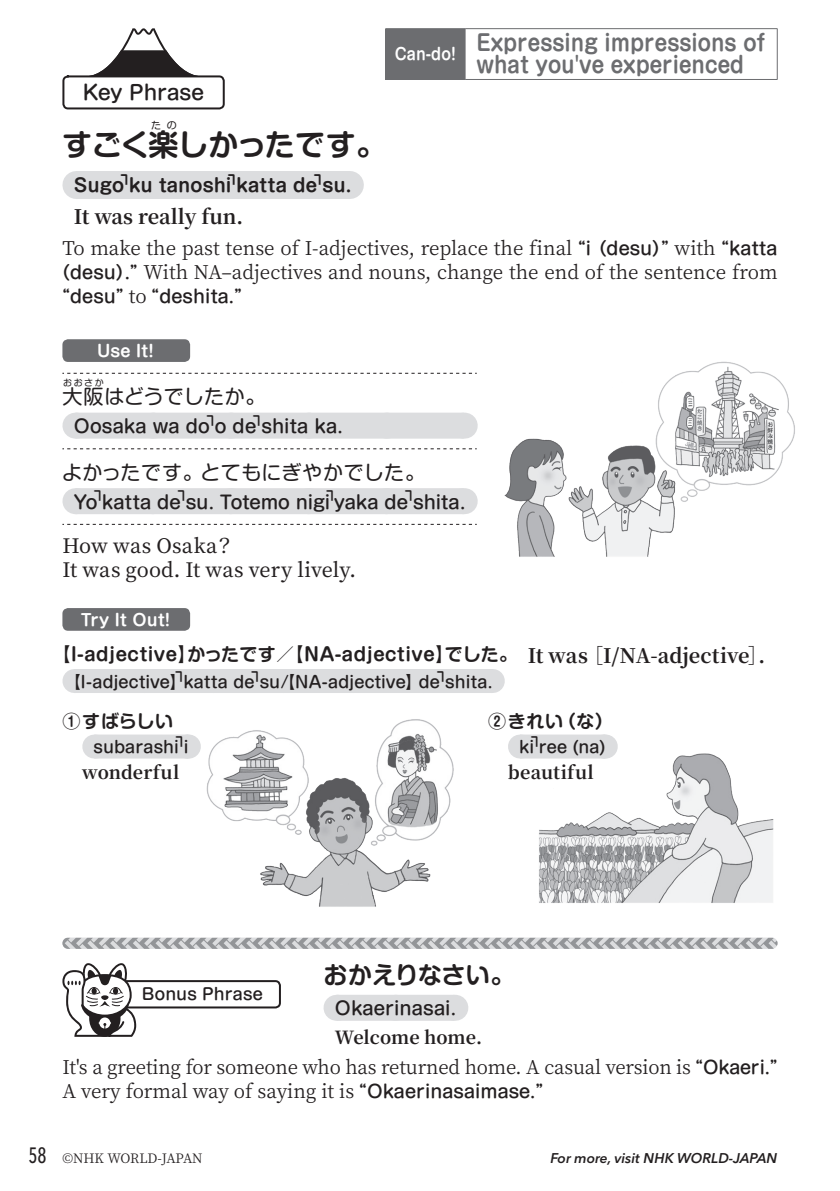
<style>
.page{position:relative;width:840px;height:1191px;background:#fff}
.page>*{position:absolute;margin:0;border:0;box-sizing:border-box;transform-origin:0 0}
.t1{font:700 30px "Shin M Go Pr 6 De";letter-spacing:-.015em;color:#231f20}
.t2{font:700 24px "Shin M Go Pr 6 De";letter-spacing:-.005em;color:#231f20}
.t3{font:700 22px/22px "Shin M Go Pr 6 De";color:#6c6d70;scale:.9 1}
.t4{font:500 20px/24px "Noto Serif CJ Kjp";letter-spacing:.005em;color:#231f20}
.t5{font:700 20px "Noto Serif CJ Kjp";color:#231f20}
.t6{font:20px "Shin M Go Pr 6";letter-spacing:.02em;color:#231f20}
.t7{font:500 20px "Shin M Go Pr 6";letter-spacing:-.01em;color:#231f20}
.t8{font:19px/24px "Noto Serif CJ Kjp";color:#231f20;text-align:center}
.t9{font:500 18px "Shin M Go Pr 6";color:#231f20}
.t10{font:700 18px "Shin M Go Pr 6 De";letter-spacing:.02em;color:#231f20}
.t11{font:700 18px "Noto Serif CJ Kjp";color:#231f20}
.t12{font:700 18px "Shin M Go Pr 6 De";color:#231f20}
.t13{font:500 17.6px "Shin M Go Pr 6";color:#231f20}
.t14{font:500 16px "Shin M Go Pr 6";letter-spacing:.005em;color:#231f20}
.t15{font:700 16px "Shin M Go Pr 6 De";letter-spacing:.01em;color:#fff}
.t16{font:italic 600 14px "Avenir Next LT Pro";color:#231f20}
.t17{font:500 14px "Shin M Go Pr 6";color:#231f20}
.t18{font:700 14px "Shin M Go Pr 6 De";color:#231f20}
.t19{font:13px "Noto Serif CJ Kjp";letter-spacing:-.015em;color:#231f20}
.t20{font:10px "Shin M Go Pr 6";color:#231f20}
.t21{font:9px "Shin M Go Pro";color:#231f20}
.s1{font-family:"Shin M Go Pr 6";font-weight:500;font-size:17.6px}
.s2{font-family:"Noto Serif CJ Kjp";font-weight:400;font-size:19px}
.s3{font-family:"Avenir Next LT Pro";font-weight:500;font-stretch:condensed;font-size:22px}
</style>
<div class="page">
<svg style="left:93px;top:28px;width:101px;height:47px"></svg>
<div style="left:62px;top:75px;width:163px;height:34px;border:2px solid #231f20;border-radius:5px"></div>
<div style="left:76px;top:171px;width:272px;height:28px;background:#dcdddf"></div>
<svg style="left:348px;top:171px;width:1px;height:28px"></svg>
<svg style="left:62px;top:373px;width:414px;height:1px"></svg>
<svg style="left:62px;top:448px;width:414px;height:1px"></svg>
<svg style="left:62px;top:524px;width:414px;height:1px"></svg>
<div style="left:62px;top:339px;width:128px;height:23px;background:#6c6d70;border-radius:6px"></div>
<img style="left:504px;top:361px;width:291px;height:196px">
<div style="left:75px;top:412px;width:388px;height:26px;background:#dcdddf"></div>
<svg style="left:153px;top:412px;width:271px;height:1px"></svg>
<svg style="left:463px;top:412px;width:1px;height:26px"></svg>
<div style="left:75px;top:488px;width:388px;height:26px;background:#dcdddf"></div>
<svg style="left:463px;top:488px;width:1px;height:26px"></svg>
<div style="left:62px;top:608px;width:128px;height:23px;background:#6c6d70;border-radius:6px"></div>
<div style="left:74px;top:669px;width:417px;height:24px;background:#dcdddf"></div>
<svg style="left:491px;top:669px;width:1px;height:24px"></svg>
<div style="left:94px;top:734px;width:94px;height:24px;background:#dcdddf"></div>
<svg style="left:141px;top:734px;width:48px;height:24px"></svg>
<div style="left:519px;top:734px;width:85px;height:24px;background:#dcdddf"></div>
<svg style="left:562px;top:734px;width:43px;height:16px"></svg>
<img style="left:206px;top:719px;width:248px;height:188px">
<img style="left:534px;top:750px;width:240px;height:153px">
<svg style="left:62px;top:937px;width:715px;height:12px;background:#b9bbbd"></svg>
<div style="left:108px;top:980px;width:173px;height:28px;border:2px solid #231f20;border-radius:5px"></div>
<svg style="left:62px;top:963px;width:74px;height:73px"></svg>
<div style="left:91px;top:987px;width:6px;height:7px;background:#231f20;border-radius:50%"></div>
<div style="left:336px;top:994px;width:118px;height:26px;background:#dcdddf"></div>
<svg style="left:395px;top:994px;width:29px;height:1px"></svg>
<svg style="left:454px;top:995px;width:1px;height:25px"></svg>
<div style="left:385px;top:29px;width:80px;height:50px;background:#6c6d70"></div>
<hr style="left:385px;top:28px;width:80px;height:1px;background:#6c6d70">
<hr style="left:465px;top:28px;width:312px;height:1px;background:#6c6d70">
<hr style="left:776px;top:29px;width:1px;height:50px;background:#6c6d70">
<hr style="left:385px;top:79px;width:80px;height:1px;background:#6c6d70">
<hr style="left:465px;top:79px;width:312px;height:1px;background:#6c6d70">
<p class="t7" style="left:83px;top:76px;width:123px">Key Phrase</p>
<h1 class="t1" style="left:62px;top:120px;width:325px">すごく楽しかったです。</h1>
<p class="t20" style="left:151px;top:117px;width:27px">たの</p>
<p class="t3" style="left:476px;top:31px;width:322px;text-indent:-81px"><sub>Can-do!</sub> Expressing impressions of what you've experienced</p>
<p class="t18" style="left:119px;top:166px;width:15px">⎤</p>
<p class="t18" style="left:227px;top:166px;width:15px">⎤</p>
<p class="t18" style="left:312px;top:166px;width:15px">⎤</p>
<p class="t5" style="left:74px;top:206px;width:171px">It was really fun.</p>
<p class="t8" style="left:53px;top:236px;width:726px">To make the past tense of I-adjectives, replace the final <span class="s1">“i （desu）”</span> with <span class="s1">“katta（desu）.”</span> With NA–adjectives and nouns, change the end of the sentence from</p>
<p class="t13" style="left:62px;top:282px;width:181px">“desu” <span class="s2">to</span> “deshita.”</p>
<p class="t15" style="left:97px;top:337px;width:58px">Use It!</p>
<p class="t6" style="left:62px;top:380px;width:205px">大阪はどうでしたか。</p>
<p class="t12" style="left:74px;top:171px;width:279px">Sugo ku tanoshi katta de su.</p>
<p class="t21" style="left:63px;top:375px;width:42px">おおさか</p>
<p class="t9" style="left:74px;top:411px;width:270px">Oosaka wa do o de shita ka.</p>
<p class="t17" style="left:205px;top:407px;width:15px">⎤</p>
<p class="t17" style="left:252px;top:407px;width:15px">⎤</p>
<p class="t6" style="left:62px;top:456px;width:364px">よかったです。とてもにぎやかでした。</p>
<p class="t9" style="left:74px;top:487px;width:393px">Yo katta de su. Totemo nigi yaka de shita.</p>
<p class="t17" style="left:93px;top:482px;width:15px">⎤</p>
<p class="t17" style="left:176px;top:482px;width:15px">⎤</p>
<p class="t17" style="left:325px;top:482px;width:15px">⎤</p>
<p class="t17" style="left:403px;top:482px;width:15px">⎤</p>
<p class="t4" style="left:62px;top:534px;width:295px">How was Osaka？<br>It was good. It was very lively.</p>
<p class="t15" style="left:81px;top:606px;width:91px">Try It Out!</p>
<p class="t10" style="left:52px;top:639px;width:466px">【I-adjective】かったです／【NA-adjective】でした。</p>
<p class="t14" style="left:65px;top:668px;width:429px">【I-adjective】katta de su/【NA-adjective】de shita.</p>
<p class="t5" style="left:527px;top:644px;width:242px">It was ［I/NA-adjective］.</p>
<p class="t17" style="left:174px;top:663px;width:15px">⎤</p>
<p class="t17" style="left:250px;top:663px;width:16px">⎤</p>
<p class="t17" style="left:435px;top:663px;width:15px">⎤</p>
<p class="t10" style="left:62px;top:706px;width:112px">①すばらしい</p>
<p class="t14" style="left:94px;top:734px;width:96px">subarashi i</p>
<p class="t17" style="left:174px;top:728px;width:15px">⎤</p>
<p class="t11" style="left:82px;top:762px;width:99px">wonderful</p>
<p class="t10" style="left:488px;top:706px;width:126px">②きれい（な）</p>
<p class="t14" style="left:519px;top:734px;width:88px">ki ree (na)</p>
<p class="t17" style="left:529px;top:728px;width:15px">⎤</p>
<p class="t11" style="left:507px;top:762px;width:87px">beautiful</p>
<p class="t2" style="left:323px;top:955px;width:192px">おかえりなさい。</p>
<p class="t9" style="left:334px;top:993px;width:123px">Okaerinasai.</p>
<p class="t11" style="left:334px;top:1027px;width:149px">Welcome home.</p>
<p class="t8" style="left:62px;top:1055px;width:716px;text-align:left">It's a greeting for someone who has returned home. A casual version is <span class="s1">“Okaeri.”<br></span>A very formal way of saying it is <span class="s1">“Okaerinasaimase.”</span></p>
<p class="t14" style="left:142px;top:981px;width:122px">Bonus Phrase</p>
<p class="t19" style="left:28px;top:1150px;width:176px"><span class="s3">58</span> ©NHK WORLD-JAPAN</p>
<p class="t16" style="left:550px;top:1149px;width:228px">For more, visit NHK WORLD-JAPAN</p>
</div>
